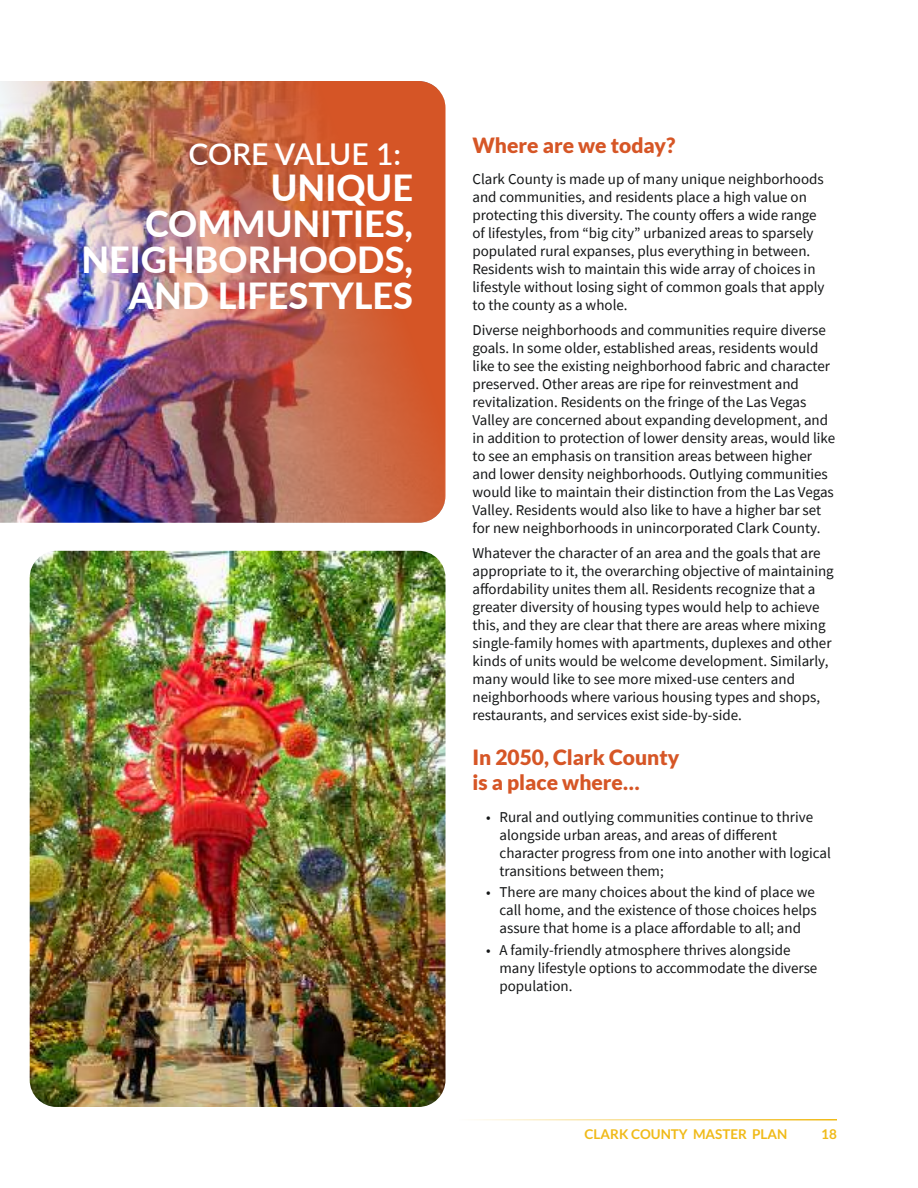
<style>
.page{position:relative;width:918px;height:1188px;background:#fff}
.page>*{position:absolute;margin:0;border:0;box-sizing:border-box;transform-origin:0 0}
.t1{font:800 36px/36px "Lato";color:#fff;text-align:right}
.t2{font:600 30px "Lato";color:#fff}
.t3{font:900 21px/25.2px "Lato";color:#d65626}
.t4{font:15px/18px "Source Sans Pro";color:#131516}
.t5{font:700 13.5px "Lato";color:#f0ba18}
</style>
<div class="page">
<img style="left:30px;top:551px;width:416px;height:556px">
<hr style="left:459px;top:1119px;width:378px;height:1px;background:#f0ba18">
<img style="left:0;top:81px;width:446px;height:442px">
<h2 class="t2" style="left:189px;top:132px;width:214px">CORE VALUE 1:</h2>
<h1 class="t1" style="left:81px;top:168px;width:333px">UNIQUE<br>COMMUNITIES,<br>NEIGHBORHOODS,<br>AND LIFESTYLES</h1>
<h3 class="t3" style="left:472px;top:132px;width:204px">Where are we today?</h3>
<p class="t4" style="left:472px;top:170px;width:354px">Clark County is made up of many unique neighborhoods and communities, and residents place a high value on protecting this diversity. The county offers a wide range of lifestyles, from “big city” urbanized areas to sparsely populated rural expanses, plus everything in between.<br>Residents wish to maintain this wide array of choices in lifestyle without losing sight of common goals that apply to the county as a whole.</p>
<p class="t4" style="left:472px;top:321px;width:364px">Diverse neighborhoods and communities require diverse goals. In some older, established areas, residents would like to see the existing neighborhood fabric and character preserved. Other areas are ripe for reinvestment and revitalization. Residents on the fringe of the Las Vegas Valley are concerned about expanding development, and in addition to protection of lower density areas, would like to see an emphasis on transition areas between higher and lower density neighborhoods. Outlying communities would like to maintain their distinction from the Las Vegas Valley. Residents would also like to have a higher bar set for new neighborhoods in unincorporated Clark County.</p>
<p class="t4" style="left:472px;top:543px;width:363px">Whatever the character of an area and the goals that are appropriate to it, the overarching objective of maintaining affordability unites them all. Residents recognize that a greater diversity of housing types would help to achieve this, and they are clear that there are areas where mixing single-family homes with apartments, duplexes and other kinds of units would be welcome development. Similarly, many would like to see more mixed-use centers and neighborhoods where various housing types and shops, restaurants, and services exist side-by-side.</p>
<h3 class="t3" style="left:472px;top:744px;width:208px">In 2050, Clark County is a place where…</h3>
<p class="t4" style="left:500px;top:808px;width:333px;text-indent:-14px">• Rural and outlying communities continue to thrive alongside urban areas, and areas of different character progress from one into another with logical transitions between them;</p>
<p class="t4" style="left:500px;top:883px;width:319px;text-indent:-14px">• There are many choices about the kind of place we call home, and the existence of those choices helps assure that home is a place affordable to all; and</p>
<p class="t4" style="left:500px;top:941px;width:319px;text-indent:-14px">• A family-friendly atmosphere thrives alongside many lifestyle options to accommodate the diverse population.</p>
<p class="t5" style="left:585px;top:1126px;width:204px">CLARK COUNTY MASTER PLAN</p>
<p class="t5" style="left:821px;top:1126px;width:17px">18</p>
</div>
